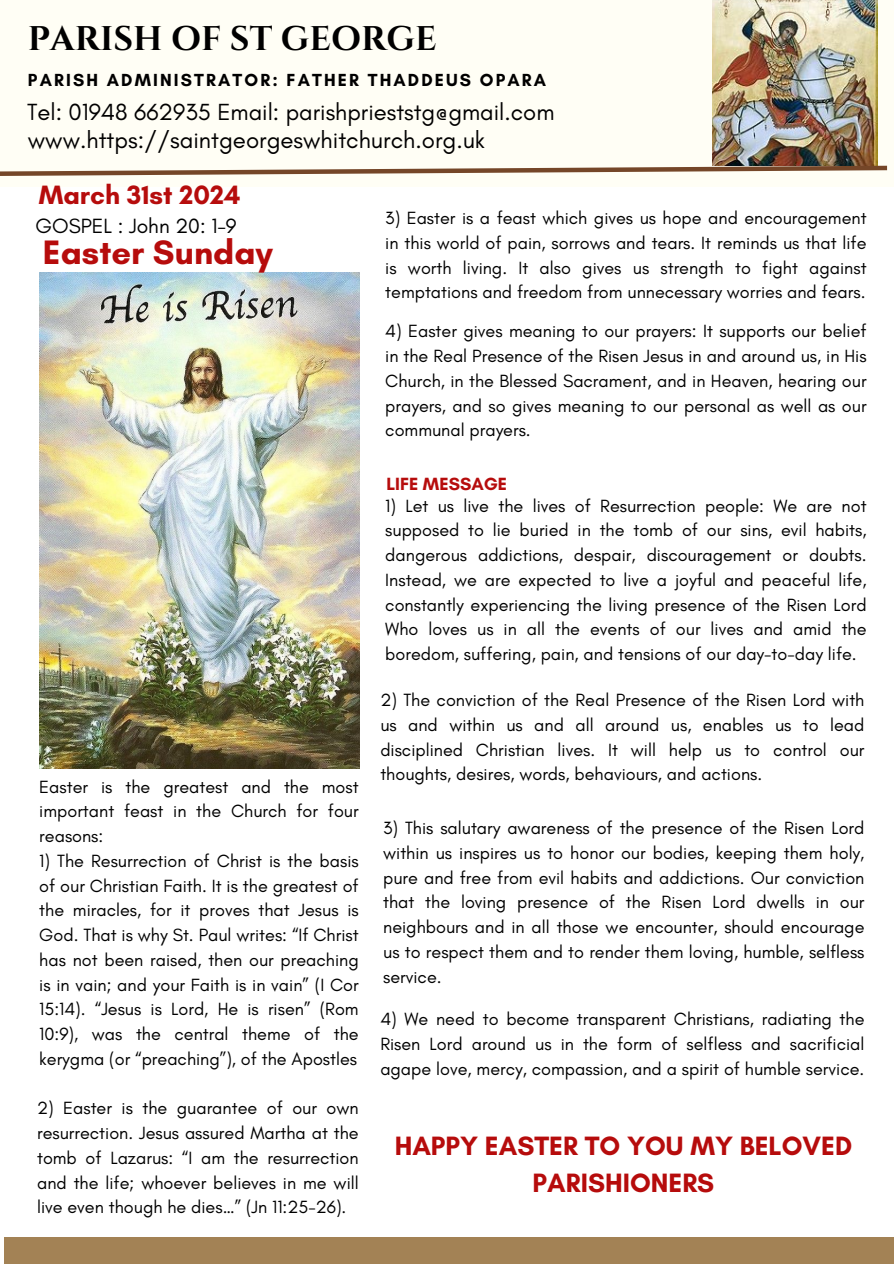
<style>
.page{position:relative;width:894px;height:1264px;background:#fff}
.page>*{position:absolute;margin:0;border:0;box-sizing:border-box;transform-origin:0 0}
.t1{font:700 34.5px "Glacial Indifference";color:#b60c0c}
.t2{font:700 34.2px "Cinzel";color:#000}
.t3{font:700 27px/37.2px "Glacial Indifference";color:#b60c0c;text-align:center}
.t4{font:24px "Glacial Indifference";color:#000}
.t5{font:23.85px "Glacial Indifference";color:#000}
.t6{font:21px "Glacial Indifference";color:#000}
.t7{font:18px/24.8px "Glacial Indifference";color:#000;text-align:justify}
.t8{font:700 18px "Glacial Indifference";color:#b60c0c}
.t9{font:700 17.85px "Glacial Indifference";letter-spacing:.12em;color:#000}
</style>
<div class="page">
<div style="left:4px;top:1237px;width:889px;height:26px;background:#a38255"></div>
<div style="left:0;top:0;width:893px;height:187px;background:#fffef5"></div>
<img style="left:712px;top:0;width:165px;height:163px">
<svg style="left:0;top:163px;width:888px;height:13px"></svg>
<img style="left:39px;top:273px;width:320px;height:495px">
<p class="t2" style="left:28px;top:17px;width:410px">PARISH OF ST GEORGE</p>
<p class="t9" style="left:28px;top:69px;width:519px">PARISH ADMINISTRATOR: FATHER THADDEUS OPARA</p>
<p class="t5" style="left:27px;top:97px;width:528px">Tel: 01948 662935 Email: parishprieststg@gmail.com</p>
<h5 class="t4" style="left:28px;top:125px;width:458px">www.https://saintgeorgeswhitchurch.org.uk</h5>
<p class="t3" style="left:39px;top:176px;width:203px">March 31st 2024</p>
<h1 class="t6" style="left:36px;top:213px;width:202px">GOSPEL : John 20: 1-9</h1>
<h5 class="t1" style="left:43px;top:231px;width:231px">Easter Sunday</h5>
<p class="t7" style="left:39px;top:774px;width:321px">Easter is the greatest and the most important feast in the Church for four reasons:</p>
<h4 class="t7" style="left:39px;top:848px;width:321px">1) The Resurrection of Christ is the basis of our Christian Faith. It is the greatest of the miracles, for it proves that Jesus is God. That is why St. Paul writes: “If Christ has not been raised, then our preaching is in vain; and your Faith is in vain” (I Cor 15:14). “Jesus is Lord, He is risen” (Rom 10:9), was the central theme of the kerygma (or “preaching”), of the Apostles</h4>
<h6 class="t7" style="left:37px;top:1095px;width:323px">2) Easter is the guarantee of our own resurrection. Jesus assured Martha at the tomb of Lazarus: “I am the resurrection and the life; whoever believes in me will live even though he dies…” (Jn 11:25-26).</h6>
<h2 class="t7" style="left:385px;top:205px;width:482px">3) Easter is a feast which gives us hope and encouragement in this world of pain, sorrows and tears. It reminds us that life is worth living. It also gives us strength to fight against temptations and freedom from unnecessary worries and fears.</h2>
<p class="t7" style="left:385px;top:318px;width:482px">4) Easter gives meaning to our prayers: It supports our belief in the Real Presence of the Risen Jesus in and around us, in His Church, in the Blessed Sacrament, and in Heaven, hearing our prayers, and so gives meaning to our personal as well as our communal prayers.</p>
<p class="t8" style="left:386px;top:473px;width:122px">LIFE MESSAGE</p>
<p class="t7" style="left:385px;top:493px;width:482px">1) Let us live the lives of Resurrection people: We are not supposed to lie buried in the tomb of our sins, evil habits, dangerous addictions, despair, discouragement or doubts.<br>Instead, we are expected to live a joyful and peaceful life, constantly experiencing the living presence of the Risen Lord Who loves us in all the events of our lives and amid the boredom, suffering, pain, and tensions of our day-to-day life.</p>
<p class="t7" style="left:380px;top:687px;width:485px">2) The conviction of the Real Presence of the Risen Lord with us and within us and all around us, enables us to lead disciplined Christian lives. It will help us to control our thoughts, desires, words, behaviours, and actions.</p>
<p class="t7" style="left:383px;top:815px;width:482px">3) This salutary awareness of the presence of the Risen Lord within us inspires us to honor our bodies, keeping them holy, pure and free from evil habits and addictions. Our conviction that the loving presence of the Risen Lord dwells in our neighbours and in all those we encounter, should encourage us to respect them and to render them loving, humble, selfless service.</p>
<p class="t7" style="left:380px;top:1006px;width:485px">4) We need to become transparent Christians, radiating the Risen Lord around us in the form of selfless and sacrificial agape love, mercy, compassion, and a spirit of humble service.</p>
<p class="t3" style="left:394px;top:1126px;width:459px">HAPPY EASTER TO YOU MY BELOVED<br>PARISHIONERS</p>
</div>
